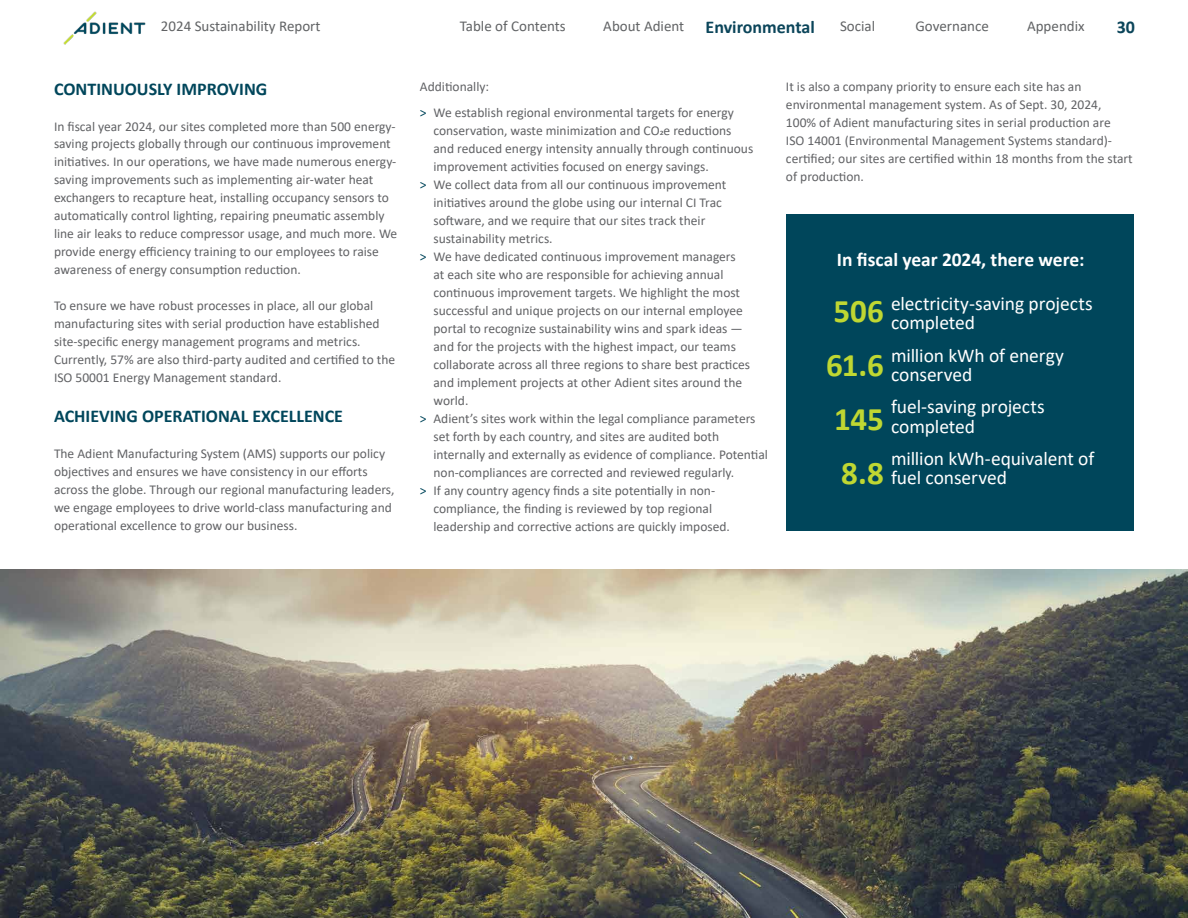
<style>
.page{position:relative;width:1188px;height:918px;background:#fff}
.page>*{position:absolute;margin:0;border:0;box-sizing:border-box;transform-origin:0 0}
.t1{font:700 33px/54px "Calibri";letter-spacing:-.005em;color:#bfd732;text-align:center}
.t2{font:19.5px/19.5px "Calibri";letter-spacing:-.005em;color:#fff}
.t3{font:700 19.5px "Calibri";letter-spacing:-.005em;color:#fff}
.t4{font:700 18px "Calibri";color:#00465b}
.t5{font:700 18px "Calibri";color:#0b455a}
.t6{font:15px "Calibri";color:#616365}
.t7{font:13.5px/18px "Calibri";color:#616265}
.s1{font-weight:400;font-size:15px;color:#616365}
.s2{color:#00465b}
</style>
<div class="page">
<img style="left:63px;top:11px;width:83px;height:34px">
<img style="left:0;top:569px;width:1188px;height:349px">
<div style="left:786px;top:214px;width:348px;height:316px;background:#00465b"></div>
<p class="t6" style="left:161px;top:15px;width:161px">2024 Sustainability Report</p>
<p class="t6" style="left:460px;top:15px;width:107px">Table of Contents</p>
<h3 class="t5" style="left:603px;top:14px;width:213px"><span class="s1">About Adient</span> Environmental</h3>
<p class="t6" style="left:840px;top:15px;width:37px">Social</p>
<p class="t6" style="left:916px;top:15px;width:75px">Governance</p>
<p class="t6" style="left:1027px;top:15px;width:59px">Appendix</p>
<h3 class="t5" style="left:1117px;top:14px;width:20px">30</h3>
<h3 class="t4" style="left:54px;top:76px;width:215px">CONTINUOUSLY IMPROVING</h3>
<p class="t7" style="left:54px;top:117px;width:345px">In fiscal year 2024, our sites completed more than 500 energy&shy;saving projects globally through our continuous improvement initiatives. In our operations, we have made numerous energy&shy;saving improvements such as implementing air-water heat exchangers to recapture heat, installing occupancy sensors to automatically control lighting, repairing pneumatic assembly line air leaks to reduce compressor usage, and much more. We provide energy efficiency training to our employees to raise awareness of energy consumption reduction.</p>
<p class="t7" style="left:54px;top:297px;width:343px">To ensure we have robust processes in place, all our global manufacturing sites with serial production have established site-specific energy management programs and metrics.<br>Currently, 57% are also third-party audited and certified to the ISO 50001 Energy Management standard.</p>
<h3 class="t4" style="left:54px;top:403px;width:291px">ACHIEVING OPERATIONAL EXCELLENCE</h3>
<p class="t7" style="left:54px;top:444px;width:342px">The Adient Manufacturing System (AMS) supports our policy objectives and ensures we have consistency in our efforts across the globe. Through our regional manufacturing leaders, we engage employees to drive world-class manufacturing and operational excellence to grow our business.</p>
<p class="t7" style="left:420px;top:74px;width:315px;line-height:25.5px">Additionally:<br><span class="s2">&gt;</span> We establish regional environmental targets for energy</p>
<p class="t7" style="left:433px;top:121px;width:300px">conservation, waste minimization and CO2e reductions</p>
<p class="t7" style="left:433px;top:139px;width:321px">and reduced energy intensity annually through continuous</p>
<p class="t7" style="left:433px;top:157px;width:277px">improvement activities focused on energy savings.</p>
<p class="t7" style="left:420px;top:175px;width:308px"><span class="s2">&gt;</span> We collect data from all our continuous improvement</p>
<p class="t7" style="left:433px;top:193px;width:290px">initiatives around the globe using our internal CI Trac</p>
<p class="t7" style="left:433px;top:211px;width:273px">software, and we require that our sites track their</p>
<p class="t7" style="left:433px;top:229px;width:121px">sustainability metrics.</p>
<p class="t7" style="left:420px;top:247px;width:317px"><span class="s2">&gt;</span> We have dedicated continuous improvement managers</p>
<p class="t7" style="left:433px;top:265px;width:292px">at each site who are responsible for achieving annual</p>
<p class="t7" style="left:433px;top:283px;width:308px">continuous improvement targets. We highlight the most</p>
<p class="t7" style="left:433px;top:301px;width:311px">successful and unique projects on our internal employee</p>
<p class="t7" style="left:433px;top:319px;width:311px">portal to recognize sustainability wins and spark ideas —</p>
<p class="t7" style="left:433px;top:337px;width:304px">and for the projects with the highest impact, our teams</p>
<p class="t7" style="left:433px;top:355px;width:318px">collaborate across all three regions to share best practices</p>
<p class="t7" style="left:433px;top:373px;width:310px">and implement projects at other Adient sites around the</p>
<p class="t7" style="left:433px;top:391px;width:36px">world.</p>
<p class="t7" style="left:420px;top:409px;width:337px"><span class="s2">&gt;</span> Adient’s sites work within the legal compliance parameters</p>
<p class="t7" style="left:433px;top:427px;width:287px">set forth by each country, and sites are audited both</p>
<p class="t7" style="left:433px;top:445px;width:336px">internally and externally as evidence of compliance. Potential</p>
<p class="t7" style="left:433px;top:463px;width:302px">non-compliances are corrected and reviewed regularly.</p>
<p class="t7" style="left:420px;top:481px;width:297px"><span class="s2">&gt;</span> If any country agency finds a site potentially in non-</p>
<p class="t7" style="left:433px;top:499px;width:280px">compliance, the finding is reviewed by top regional</p>
<p class="t7" style="left:433px;top:517px;width:298px">leadership and corrective actions are quickly imposed.</p>
<p class="t7" style="left:786px;top:77px;width:348px">It is also a company priority to ensure each site has an environmental management system. As of Sept. 30, 2024, 100% of Adient manufacturing sites in serial production are<br>ISO 14001 (Environmental Management Systems standard)- certified; our sites are certified within 18 months from the start of production.</p>
<h2 class="t3" style="left:837px;top:246px;width:249px">In fiscal year 2024, there were:</h2>
<h2 class="t2" style="left:891px;top:293px;width:203px">electricity-saving projects completed</h2>
<h2 class="t2" style="left:891px;top:345px;width:175px">million kWh of energy conserved</h2>
<h2 class="t2" style="left:891px;top:397px;width:155px">fuel-saving projects completed</h2>
<h2 class="t2" style="left:891px;top:448px;width:205px">million kWh-equivalent of fuel conserved</h2>
<h1 class="t1" style="left:826px;top:283px;width:59px">506<br>61.6<br>145<br>8.8</h1>
</div>
